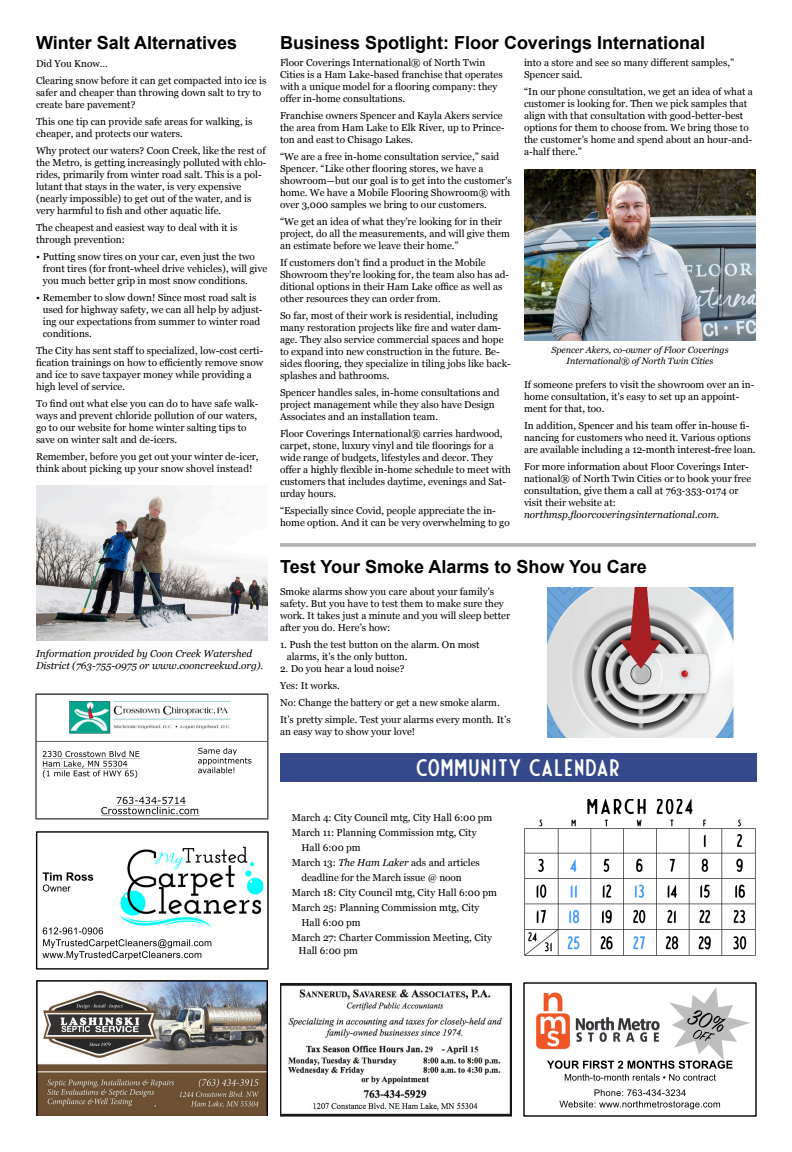
<style>
.page{position:relative;width:792px;height:1152px;background:#fff}
.page>*{position:absolute;margin:0;border:0;box-sizing:border-box;transform-origin:0 0}
.t1{font:24px "Montebello Rounded";letter-spacing:.05em;color:#fff}
.t2{font:700 18px "Arial";color:#000}
.t3{font:10px/12px "Georgia";color:#000}
.t4{font:italic 10px/12px "Georgia";color:#000}
.t5{font:italic 9px/11px "Georgia";color:#000;text-align:center}
.s1{font-style:italic}
</style>
<div class="page">
<div style="left:280px;top:753px;width:476px;height:29px;background:#354a8b"></div>
<svg style="left:280px;top:543px;width:476px;height:4px;background:#bababa"></svg>
<img style="left:524px;top:799px;width:232px;height:157px">
<img style="left:37px;top:701px;width:230px;height:115px">
<div style="left:35px;top:693px;width:234px;height:127px;border:1px solid #4d4d4d"></div>
<img style="left:42px;top:846px;width:222px;height:114px">
<div style="left:36px;top:831px;width:233px;height:139px;border:1px solid #0d0d0d"></div>
<img style="left:36px;top:980px;width:231px;height:136px">
<img style="left:524px;top:169px;width:232px;height:172px">
<img style="left:280px;top:983px;width:232px;height:133px">
<img style="left:36px;top:485px;width:232px;height:156px">
<img style="left:547px;top:587px;width:186px;height:151px">
<img style="left:536px;top:987px;width:214px;height:123px">
<h2 class="t2" style="left:36px;top:36px;width:203px">Winter Salt Alternatives</h2>
<p class="t3" style="left:36px;top:56px;width:232px;line-height:17px">Did You Know…<br>Clearing snow before it can get compacted into ice is</p>
<p class="t3" style="left:36px;top:87px;width:227px">safer and cheaper than throwing down salt to try to create bare pavement?</p>
<p class="t3" style="left:36px;top:116px;width:218px">This one tip can provide safe areas for walking, is cheaper, and protects our waters.</p>
<p class="t3" style="left:36px;top:145px;width:232px">Why protect our waters? Coon Creek, like the rest of the Metro, is getting increasingly polluted with chlo&shy;rides, primarily from winter road salt. This is a pol&shy;lutant that stays in the water, is very expensive (nearly impossible) to get out of the water, and is very harmful to fish and other aquatic life.</p>
<p class="t3" style="left:36px;top:222px;width:203px">The cheapest and easiest way to deal with it is through prevention:</p>
<p class="t3" style="left:43px;top:251px;width:226px;text-indent:-7px">• Putting snow tires on your car, even just the two front tires (for front-wheel drive vehicles), will give you much better grip in most snow conditions.</p>
<p class="t3" style="left:43px;top:292px;width:221px;text-indent:-7px">• Remember to slow down! Since most road salt is used for highway safety, we can all help by adjust&shy;ing our expectations from summer to winter road conditions.</p>
<p class="t3" style="left:36px;top:345px;width:229px">The City has sent staff to specialized, low-cost certi&shy;fication trainings on how to efficiently remove snow and ice to save taxpayer money while providing a high level of service.</p>
<p class="t3" style="left:36px;top:398px;width:224px">To find out what else you can do to have safe walk&shy;ways and prevent chloride pollution of our waters, go to our website for home winter salting tips to save on winter salt and de-icers.</p>
<p class="t3" style="left:36px;top:451px;width:224px">Remember, before you get out your winter de-icer, think about picking up your snow shovel instead!</p>
<h2 class="t2" style="left:280px;top:36px;width:427px">Business Spotlight: Floor Coverings International</h2>
<p class="t3" style="left:280px;top:57px;width:224px">Floor Coverings International® of North Twin Cities is a Ham Lake-based franchise that operates with a unique model for a flooring company: they offer in-home consultations.</p>
<p class="t3" style="left:280px;top:110px;width:226px">Franchise owners Spencer and Kayla Akers service the area from Ham Lake to Elk River, up to Prince&shy;ton and east to Chisago Lakes.</p>
<p class="t3" style="left:280px;top:151px;width:233px">“We are a free in-home consultation service,” said Spencer. “Like other flooring stores, we have a showroom—but our goal is to get into the customer's home. We have a Mobile Flooring Showroom® with over 3,000 samples we bring to our customers.</p>
<p class="t3" style="left:280px;top:216px;width:232px">“We get an idea of what they’re looking for in their project, do all the measurements, and will give them an estimate before we leave their home.”</p>
<p class="t3" style="left:280px;top:257px;width:231px">If customers don’t find a product in the Mobile Showroom they’re looking for, the team also has ad&shy;ditional options in their Ham Lake office as well as other resources they can order from.</p>
<p class="t3" style="left:280px;top:310px;width:232px">So far, most of their work is residential, including many restoration projects like fire and water dam&shy;age. They also service commercial spaces and hope to expand into new construction in the future. Be&shy;sides flooring, they specialize in tiling jobs like back&shy;splashes and bathrooms.</p>
<p class="t3" style="left:280px;top:387px;width:221px">Spencer handles sales, in-home consultations and project management while they also have Design<br>Associates and an installation team.</p>
<p class="t3" style="left:280px;top:428px;width:233px">Floor Coverings International® carries hardwood, carpet, stone, luxury vinyl and tile floorings for a wide range of budgets, lifestyles and decor. They offer a highly flexible in-home schedule to meet with customers that includes daytime, evenings and Sat&shy;urday hours.</p>
<p class="t3" style="left:280px;top:505px;width:231px">“Especially since Covid, people appreciate the in&shy;home option. And it can be very overwhelming to go</p>
<p class="t3" style="left:524px;top:57px;width:212px">into a store and see so many different samples,”<br>Spencer said.</p>
<p class="t3" style="left:524px;top:86px;width:231px">“In our phone consultation, we get an idea of what a customer is looking for. Then we pick samples that align with that consultation with good-better-best options for them to choose from. We bring those to the customer’s home and spend about an hour-and&shy;a-half there.”</p>
<p class="t5" style="left:551px;top:345px;width:179px">Spencer Akers, co-owner of Floor Coverings<br>International® of North Twin Cities</p>
<p class="t3" style="left:524px;top:379px;width:232px">If someone prefers to visit the showroom over an in&shy;home consultation, it's easy to set up an appoint&shy;ment for that, too.</p>
<p class="t3" style="left:524px;top:420px;width:233px">In addition, Spencer and his team offer in-house fi&shy;nancing for customers who need it. Various options are available including a 12-month interest-free loan.</p>
<p class="t3" style="left:524px;top:461px;width:229px">For more information about Floor Coverings Inter&shy;national® of North Twin Cities or to book your free consultation, give them a call at 763-353-0174 or visit their website at: <span class="s1">northmsp.floorcoveringsinternational.com</span>.</p>
<p class="t4" style="left:36px;top:648px;width:229px">Information provided by Coon Creek Watershed<br>District (763-755-0975 or www.cooncreekwd.org).</p>
<h2 class="t2" style="left:280px;top:560px;width:368px">Test Your Smoke Alarms to Show You Care</h2>
<p class="t3" style="left:280px;top:586px;width:232px">Smoke alarms show you care about your family's safety. But you have to test them to make sure they work. It takes just a minute and you will sleep better after you do. Here’s how:</p>
<p class="t3" style="left:287px;top:639px;width:194px;text-indent:-7px">1. Push the test button on the alarm. On most alarms, it's the only button.</p>
<p class="t3" style="left:280px;top:661px;width:232px;line-height:17px">2. Do you hear a loud noise?<br>Yes: It works.<br>No: Change the battery or get a new smoke alarm.<br>It’s pretty simple. Test your alarms every month. It’s</p>
<p class="t3" style="left:280px;top:726px;width:137px">an easy way to show your love!</p>
<h1 class="t1" style="left:416px;top:754px;width:205px">COMMUNITY CALENDAR</h1>
<p class="t3" style="left:292px;top:813px;width:202px">March 4: City Council mtg, City Hall 6:00 pm</p>
<p class="t3" style="left:292px;top:828px;width:186px">March 11: Planning Commission mtg, City</p>
<p class="t3" style="left:301px;top:843px;width:61px">Hall 6:00 pm</p>
<p class="t3" style="left:292px;top:858px;width:190px">March 13: <span class="s1">The Ham Laker</span> ads and articles</p>
<p class="t3" style="left:301px;top:873px;width:162px">deadline for the March issue @ noon</p>
<p class="t3" style="left:292px;top:888px;width:207px">March 18: City Council mtg, City Hall 6:00 pm</p>
<p class="t3" style="left:292px;top:903px;width:189px">March 25: Planning Commission mtg, City</p>
<p class="t3" style="left:301px;top:918px;width:61px">Hall 6:00 pm</p>
<p class="t3" style="left:292px;top:933px;width:202px">March 27: Charter Commission Meeting, City</p>
<p class="t3" style="left:299px;top:946px;width:61px">Hall 6:00 pm</p>
</div>
